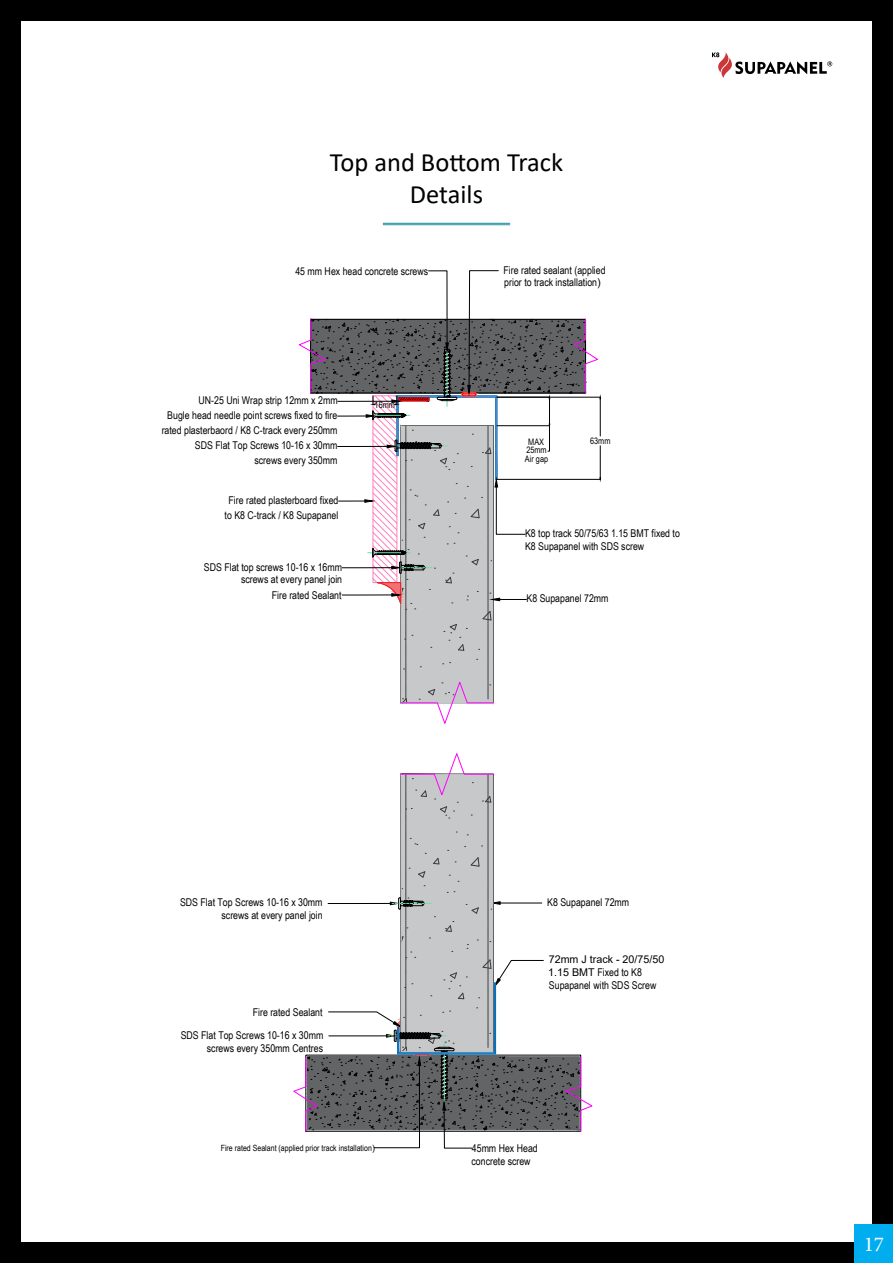
<style>
.page{position:relative;width:893px;height:1263px;background:#000}
.page>*{position:absolute;margin:0;border:0;box-sizing:border-box;transform-origin:0 0}
.t1{font:26.55px/31.8px "Calibri";color:#000;text-align:center}
.t2{font:21.15px "Minion Pro";color:#fff}
.t3{font:10.65px/12.9px "Arial Narrow";color:#000;text-align:right}
.t4{font:10.65px "Arial";color:#000}
.t5{font:9px/8.6px "Arial Narrow";color:#000;text-align:center}
.t6{font:8.55px "Arial Narrow";color:#000}
.s1{font-family:"Arial"}
</style>
<div class="page">
<div style="left:21px;top:21px;width:851px;height:1221px;background:#fff"></div>
<div style="left:855px;top:1225px;width:38px;height:38px;background:#00aeef"></div>
<svg style="left:712px;top:52px;width:120px;height:26px"></svg>
<svg style="left:293px;top:753px;width:300px;height:396px"></svg>
<div style="left:494px;top:983px;width:2px;height:70px;border:1px solid #006cb4"></div>
<svg style="left:299px;top:270px;width:302px;height:454px"></svg>
<hr style="left:383px;top:223px;width:127px;height:1px;background:#2890a5">
<hr style="left:383px;top:224px;width:127px;height:1px;background:#2890a5">
<h1 class="t1" style="left:330px;top:146px;width:235px">Top and Bottom Track<br>Details</h1>
<p class="t3" style="left:295px;top:264px;width:134px">45 mm Hex head concrete screws</p>
<p class="t3" style="left:198px;top:393px;width:141px">UN-25 Uni Wrap strip 12mm x 2mm</p>
<p class="t3" style="left:162px;top:407px;width:177px;line-height:15px;text-align:center">Bugle head needle point screws fixed to fire rated plasterbaord / K8 C-track every 250mm</p>
<p class="t3" style="left:195px;top:438px;width:144px;line-height:14.9px">SDS Flat Top Screws 10-16 x 30mm screws every 350mm</p>
<p class="t3" style="left:225px;top:492px;width:115px;line-height:15px;text-align:center">Fire rated plasterboard fixed to K8 C-track / K8 Supapanel</p>
<p class="t3" style="left:204px;top:560px;width:140px">SDS Flat top screws 10-16 x 16mm screws at every panel join</p>
<p class="t3" style="left:272px;top:588px;width:71px">Fire rated Sealant</p>
<p class="t5" style="left:375px;top:400px;width:22px">16mm</p>
<p class="t3" style="left:504px;top:263px;width:104px;text-align:left">Fire rated sealant (applied prior to track installation<span class="s1">)</span></p>
<p class="t5" style="left:525px;top:437px;width:25px">MAX<br>25mm<br>Air gap</p>
<p class="t5" style="left:590px;top:436px;width:22px">63mm</p>
<p class="t3" style="left:525px;top:526px;width:156px;text-align:left">K8 top track 50/75/63 1.15 BMT fixed to<br>K8 Supapanel with SDS screw</p>
<p class="t3" style="left:526px;top:592px;width:84px">K8 Supapanel 72mm</p>
<p class="t3" style="left:180px;top:896px;width:144px">SDS Flat Top Screws 10-16 x 30mm screws at every panel join</p>
<p class="t3" style="left:253px;top:1005px;width:71px">Fire rated Sealant</p>
<p class="t3" style="left:181px;top:1028px;width:144px">SDS Flat Top Screws 10-16 x 30mm screws every 350mm Centres</p>
<p class="t3" style="left:547px;top:895px;width:84px">K8 Supapanel 72mm</p>
<p class="t4" style="left:549px;top:952px;width:117px">72mm J track - 20/75/50</p>
<p class="t3" style="left:548px;top:965px;width:110px;text-align:left"><span class="s1">1.15 BMT</span> Fixed to K8<br>Supapanel with SDS Screw</p>
<p class="t6" style="left:221px;top:1141px;width:156px">Fire rated Sealant (applied prior track installation<span class="s1">)</span></p>
<p class="t3" style="left:472px;top:1141px;width:68px;text-align:left">45mm Hex Head concrete screw</p>
<h2 class="t2" style="left:864px;top:1230px;width:22px">17</h2>
</div>
